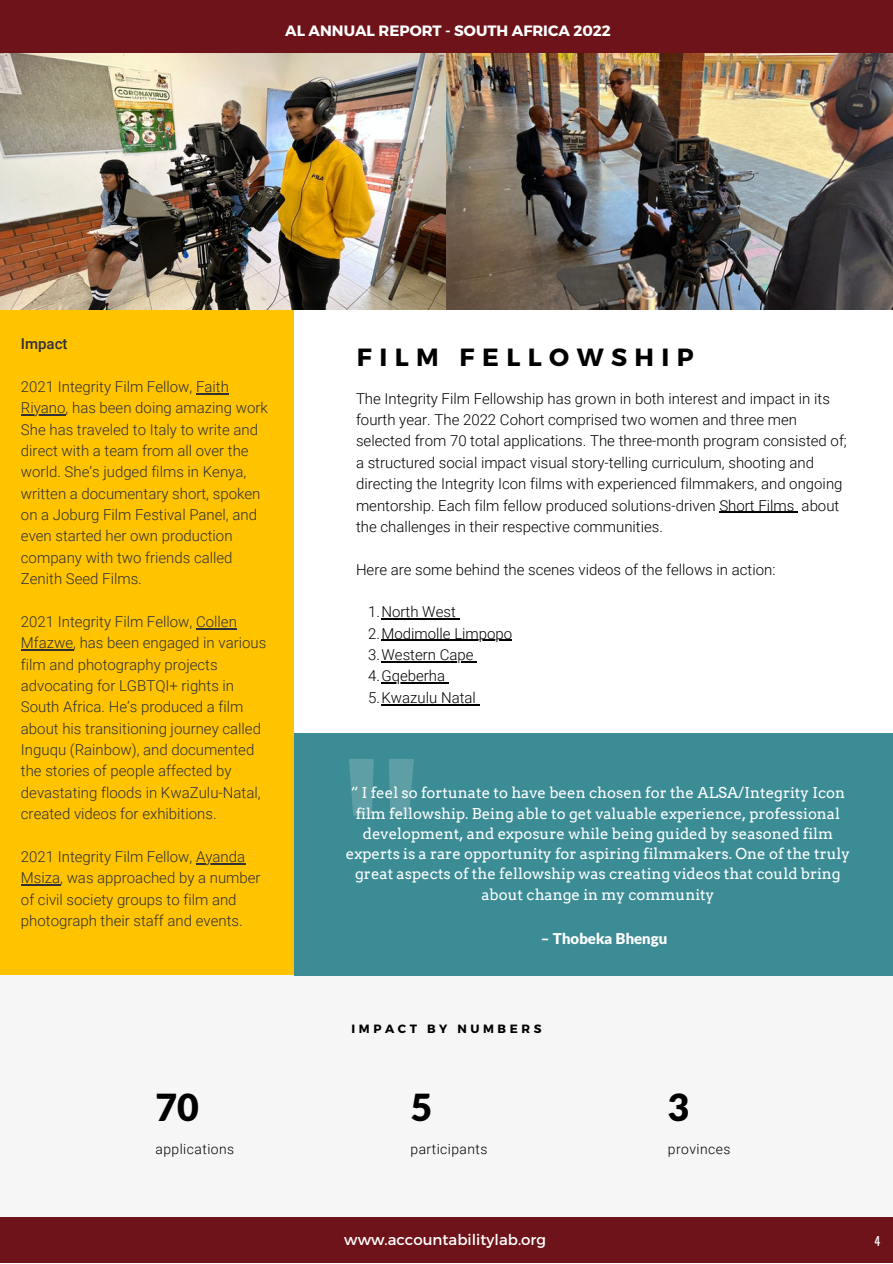
<style>
.page{position:relative;width:893px;height:1264px;background:#fff}
.page>*{position:absolute;margin:0;border:0;box-sizing:border-box;transform-origin:0 0}
.t1{font:224.85px "Arvo";color:#f6f6f6}
.t2{font:900 37.5px "Lato Latin";color:#000}
.t3{font:700 24.9px "Montserrat";letter-spacing:.3em;color:#000}
.t4{font:300 15px/21.3px "Roboto";color:#303035}
.t5{font:300 15px/21.3px "Roboto";color:#000}
.t6{font:15px/20.2px "Arvo";color:#fff;text-align:center}
.t7{font:700 15px "Montserrat";color:#fff}
.t8{font:15px "Montserrat";color:#fff}
.t9{font:900 15px "Lato Latin";color:#fff}
.t10{font:500 15px "Roboto";color:#303035}
.t11{font:300 13.8px "Roboto";letter-spacing:.035em;color:#000}
.t12{font:700 12px "Montserrat";letter-spacing:.3em;color:#000}
.t13{font:12px "Oswald";color:#fff}
</style>
<div class="page">
<div style="left:0;top:1217px;width:892px;height:45px;background:#6e131a"></div>
<div style="left:0;top:0;width:892px;height:54px;background:#6e131a"></div>
<div style="left:0;top:310px;width:294px;height:665px;background:#ffc300"></div>
<div style="left:0;top:975px;width:892px;height:241px;background:#f6f6f6"></div>
<div style="left:294px;top:733px;width:598px;height:242px;background:#3c8c95"></div>
<img style="left:0;top:54px;width:892px;height:256px">
<hr style="left:196px;top:393px;width:33px;height:1px;background:#303035">
<hr style="left:21px;top:414px;width:45px;height:1px;background:#303035">
<hr style="left:196px;top:628px;width:41px;height:1px;background:#303035">
<hr style="left:21px;top:649px;width:52px;height:1px;background:#303035">
<hr style="left:196px;top:863px;width:49px;height:1px;background:#303035">
<hr style="left:21px;top:884px;width:39px;height:1px;background:#303035">
<hr style="left:381px;top:618px;width:75px;height:1px;background:#000">
<hr style="left:381px;top:640px;width:131px;height:1px;background:#000">
<hr style="left:381px;top:661px;width:92px;height:1px;background:#000">
<hr style="left:381px;top:682px;width:64px;height:1px;background:#000">
<hr style="left:381px;top:704px;width:95px;height:1px;background:#000">
<hr style="left:719px;top:511px;width:75px;height:2px;background:#000">
<p class="t7" style="left:285px;top:20px;width:327px">AL ANNUAL REPORT - SOUTH AFRICA 2022</p>
<p class="t10" style="left:21px;top:335px;width:48px">Impact</p>
<p class="t4" style="left:21px;top:376px;width:248px">2021 Integrity Film Fellow, Faith Riyano, has been doing amazing work She has traveled to Italy to write and direct with a team from all over the world. She’s judged films in Kenya, written a documentary short, spoken on a Joburg Film Festival Panel, and even started her own production company with two friends called Zenith Seed Films.</p>
<p class="t4" style="left:21px;top:611px;width:247px">2021 Integrity Film Fellow, Collen Mfazwe, has been engaged in various film and photography projects advocating for LGBTQI+ rights in South Africa. He’s produced a film about his transitioning journey called Inguqu (Rainbow), and documented the stories of people affected by devastating floods in KwaZulu-Natal, created videos for exhibitions.</p>
<p class="t4" style="left:21px;top:846px;width:241px">2021 Integrity Film Fellow, Ayanda Msiza, was approached by a number of civil society groups to film and photograph their staff and events.</p>
<p class="t2" style="left:155px;top:1090px;width:45px">70</p>
<p class="t11" style="left:155px;top:1140px;width:80px">applications</p>
<p class="t3" style="left:357px;top:340px;width:338px">FILM FELLOWSHIP</p>
<p class="t5" style="left:356px;top:388px;width:492px">The Integrity Film Fellowship has grown in both interest and impact in its fourth year. The 2022 Cohort comprised two women and three men selected from 70 total applications. The three-month program consisted of; a structured social impact visual story-telling curriculum, shooting and directing the Integrity Icon films with experienced filmmakers, and ongoing mentorship. Each film fellow produced solutions-driven Short Films about the challenges in their respective communities.</p>
<p class="t5" style="left:356px;top:559px;width:421px">Here are some behind the scenes videos of the fellows in action:</p>
<p class="t5" style="left:368px;top:601px;width:89px">1.North West</p>
<p class="t5" style="left:368px;top:623px;width:146px">2.Modimolle Limpopo</p>
<p class="t5" style="left:368px;top:644px;width:107px">3.Western Cape</p>
<p class="t5" style="left:368px;top:665px;width:79px">4.Gqeberha</p>
<p class="t5" style="left:368px;top:687px;width:109px">5.Kwazulu Natal</p>
<h1 class="t1" style="left:344px;top:716px;width:73px">"</h1>
<p class="t6" style="left:346px;top:783px;width:506px">“ I feel so fortunate to have been chosen for the ALSA/Integrity Icon film fellowship. Being able to get valuable experience, professional development, and exposure while being guided by seasoned film experts is a rare opportunity for aspiring filmmakers. One of the truly great aspects of the fellowship was creating videos that could bring about change in my community</p>
<p class="t9" style="left:540px;top:931px;width:128px">– Thobeka Bhengu</p>
<p class="t12" style="left:351px;top:1020px;width:191px">IMPACT BY NUMBERS</p>
<p class="t2" style="left:410px;top:1090px;width:23px">5</p>
<p class="t11" style="left:410px;top:1140px;width:78px">participants</p>
<p class="t2" style="left:668px;top:1090px;width:23px">3</p>
<p class="t11" style="left:668px;top:1140px;width:64px">provinces</p>
<p class="t8" style="left:344px;top:1229px;width:203px">www.accountabilitylab.org</p>
<p class="t13" style="left:874px;top:1231px;width:7px">4</p>
</div>
